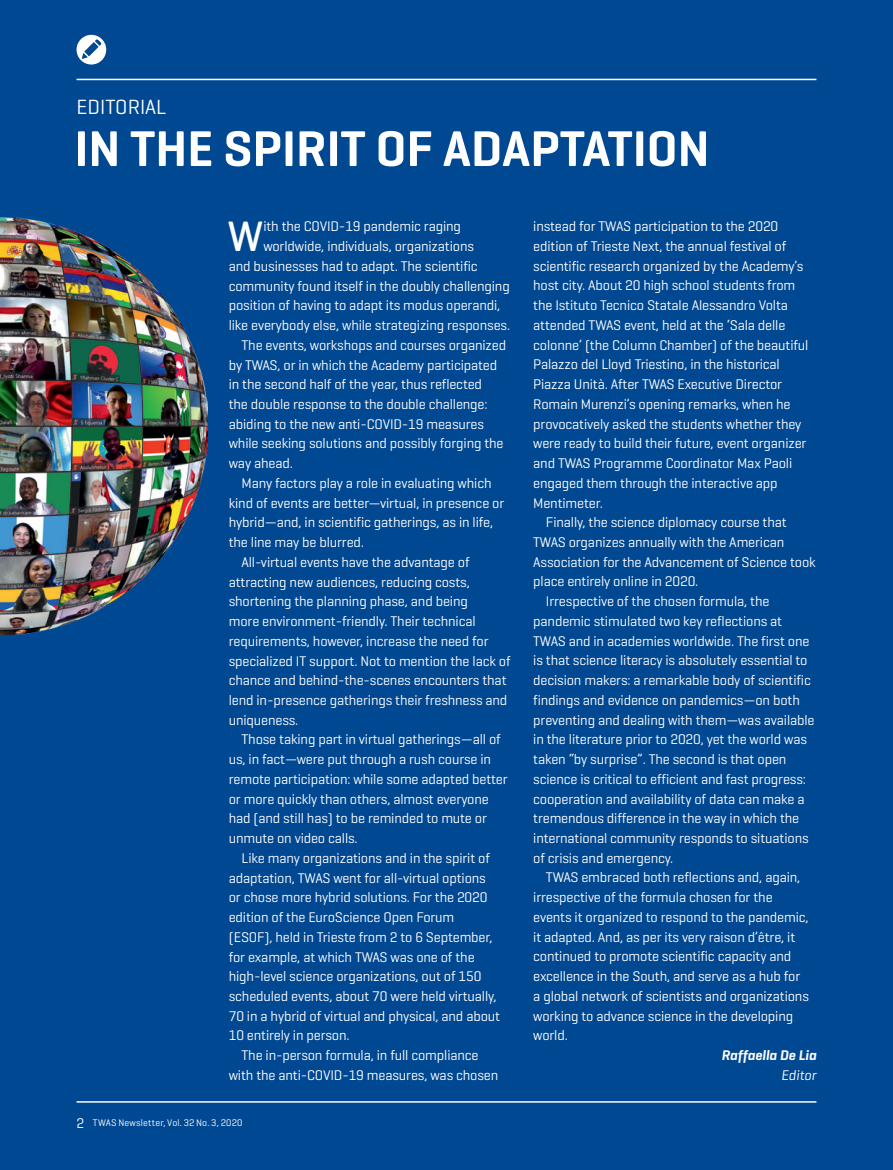
<style>
.page{position:relative;width:893px;height:1170px;background:#fff}
.page>*{position:absolute;margin:0;border:0;box-sizing:border-box;transform-origin:0 0}
.t1{font:600 51px "Geogrotesque";color:#fff}
.t2{font:500 43.2px "Geogrotesque";color:#fff}
.t3{font:20.85px "Geogrotesque";color:#fff}
.t4{font:14.25px "Geogrotesque";letter-spacing:-.01em;color:#fff}
.t5{font:italic 600 14.25px "Geogrotesque";color:#fff}
.t6{font:italic 14.25px "Geogrotesque";color:#fff}
.t7{font:9.75px "Geogrotesque";letter-spacing:.02em;color:#fff}
.s1{font-size:14.25px}
</style>
<div class="page">
<div style="left:0;top:0;width:893px;height:1169px;background:#014892"></div>
<hr style="left:77px;top:79px;width:739px;height:1px;background:#fff">
<hr style="left:77px;top:1101px;width:739px;height:1px;background:#fff">
<div style="left:77px;top:35px;width:29px;height:29px;background:#fff;border-radius:50%"></div>
<svg style="left:82px;top:39px;width:19px;height:20px"></svg>
<img style="left:0;top:218px;width:207px;height:416px">
<h3 class="t3" style="left:77px;top:94px;width:91px">EDITORIAL</h3>
<h1 class="t1" style="left:74px;top:117px;width:636px">IN THE SPIRIT OF ADAPTATION</h1>
<h2 class="t2" style="left:228px;top:209px;width:37px">W</h2>
<p class="t4" style="left:263px;top:218px;width:199px">ith the COVID-19 pandemic raging</p>
<p class="t4" style="left:263px;top:237px;width:212px">worldwide, individuals, organizations</p>
<p class="t4" style="left:229px;top:257px;width:250px">and businesses had to adapt. The scientific</p>
<p class="t4" style="left:229px;top:277px;width:283px">community found itself in the doubly challenging</p>
<p class="t4" style="left:229px;top:296px;width:273px">position of having to adapt its modus operandi,</p>
<p class="t4" style="left:229px;top:316px;width:283px">like everybody else, while strategizing responses.</p>
<p class="t4" style="left:242px;top:336px;width:266px">The events, workshops and courses organized</p>
<p class="t4" style="left:229px;top:356px;width:270px">by TWAS, or in which the Academy participated</p>
<p class="t4" style="left:229px;top:375px;width:255px">in the second half of the year, thus reflected</p>
<p class="t4" style="left:229px;top:395px;width:260px">the double response to the double challenge:</p>
<p class="t4" style="left:229px;top:415px;width:257px">abiding to the new anti-COVID-19 measures</p>
<p class="t4" style="left:229px;top:434px;width:276px">while seeking solutions and possibly forging the</p>
<p class="t4" style="left:229px;top:454px;width:66px">way ahead.</p>
<p class="t4" style="left:242px;top:474px;width:252px">Many factors play a role in evaluating which</p>
<p class="t4" style="left:229px;top:494px;width:277px">kind of events are better—virtual, in presence or</p>
<p class="t4" style="left:229px;top:513px;width:266px">hybrid—and, in scientific gatherings, as in life,</p>
<p class="t4" style="left:229px;top:533px;width:137px">the line may be blurred.</p>
<p class="t4" style="left:242px;top:553px;width:230px">All-virtual events have the advantage of</p>
<p class="t4" style="left:229px;top:572px;width:243px">attracting new audiences, reducing costs,</p>
<p class="t4" style="left:229px;top:592px;width:241px">shortening the planning phase, and being</p>
<p class="t4" style="left:229px;top:612px;width:248px">more environment-friendly. Their technical</p>
<p class="t4" style="left:229px;top:632px;width:261px">requirements, however, increase the need for</p>
<p class="t4" style="left:229px;top:651px;width:283px">specialized IT support. Not to mention the lack of</p>
<p class="t4" style="left:229px;top:671px;width:279px">chance and behind-the-scenes encounters that</p>
<p class="t4" style="left:229px;top:691px;width:280px">lend in-presence gatherings their freshness and</p>
<p class="t4" style="left:229px;top:711px;width:71px">uniqueness.</p>
<p class="t4" style="left:242px;top:730px;width:261px">Those taking part in virtual gatherings—all of</p>
<p class="t4" style="left:229px;top:750px;width:264px">us, in fact—were put through a rush course in</p>
<p class="t4" style="left:229px;top:770px;width:280px">remote participation: while some adapted better</p>
<p class="t4" style="left:229px;top:789px;width:262px">or more quickly than others, almost everyone</p>
<p class="t4" style="left:229px;top:809px;width:260px">had (and still has) to be reminded to mute or</p>
<p class="t4" style="left:229px;top:829px;width:131px">unmute on video calls.</p>
<p class="t4" style="left:242px;top:849px;width:250px">Like many organizations and in the spirit of</p>
<p class="t4" style="left:229px;top:868px;width:259px">adaptation, TWAS went for all-virtual options</p>
<p class="t4" style="left:229px;top:888px;width:260px">or chose more hybrid solutions. For the 2020</p>
<p class="t4" style="left:229px;top:908px;width:227px">edition of the EuroScience Open Forum</p>
<p class="t4" style="left:229px;top:927px;width:265px">(ESOF), held in Trieste from 2 to 6 September,</p>
<p class="t4" style="left:229px;top:947px;width:247px">for example, at which TWAS was one of the</p>
<p class="t4" style="left:229px;top:967px;width:254px">high-level science organizations, out of 150</p>
<p class="t4" style="left:229px;top:987px;width:269px">scheduled events, about 70 were held virtually,</p>
<p class="t4" style="left:229px;top:1006px;width:273px">70 in a hybrid of virtual and physical, and about</p>
<p class="t4" style="left:229px;top:1026px;width:122px">10 entirely in person.</p>
<p class="t4" style="left:242px;top:1046px;width:239px">The in-person formula, in full compliance</p>
<p class="t4" style="left:229px;top:1066px;width:271px">with the anti-COVID-19 measures, was chosen</p>
<p class="t7" style="left:77px;top:1116px;width:167px"><span class="s1">2</span> TWAS Newsletter, Vol. 32 No. 3, 2020</p>
<p class="t4" style="left:533px;top:217px;width:247px">instead for TWAS participation to the 2020</p>
<p class="t4" style="left:533px;top:237px;width:255px">edition of Trieste Next, the annual festival of</p>
<p class="t4" style="left:533px;top:257px;width:272px">scientific research organized by the Academy’s</p>
<p class="t4" style="left:533px;top:277px;width:264px">host city. About 20 high school students from</p>
<p class="t4" style="left:533px;top:296px;width:256px">the Istituto Tecnico Statale Alessandro Volta</p>
<p class="t4" style="left:533px;top:316px;width:254px">attended TWAS event, held at the ‘Sala delle</p>
<p class="t4" style="left:533px;top:336px;width:277px">colonne’ (the Column Chamber) of the beautiful</p>
<p class="t4" style="left:533px;top:355px;width:248px">Palazzo del Lloyd Triestino, in the historical</p>
<p class="t4" style="left:533px;top:375px;width:250px">Piazza Unità. After TWAS Executive Director</p>
<p class="t4" style="left:533px;top:395px;width:259px">Romain Murenzi’s opening remarks, when he</p>
<p class="t4" style="left:533px;top:415px;width:270px">provocatively asked the students whether they</p>
<p class="t4" style="left:533px;top:434px;width:275px">were ready to build their future, event organizer</p>
<p class="t4" style="left:533px;top:454px;width:261px">and TWAS Programme Coordinator Max Paoli</p>
<p class="t4" style="left:533px;top:474px;width:246px">engaged them through the interactive app</p>
<p class="t4" style="left:533px;top:493px;width:71px">Mentimeter.</p>
<p class="t4" style="left:546px;top:513px;width:242px">Finally, the science diplomacy course that</p>
<p class="t4" style="left:533px;top:533px;width:253px">TWAS organizes annually with the American</p>
<p class="t4" style="left:533px;top:553px;width:284px">Association for the Advancement of Science took</p>
<p class="t4" style="left:533px;top:572px;width:167px">place entirely online in 2020.</p>
<p class="t4" style="left:546px;top:592px;width:225px">Irrespective of the chosen formula, the</p>
<p class="t4" style="left:533px;top:612px;width:251px">pandemic stimulated two key reflections at</p>
<p class="t4" style="left:533px;top:632px;width:278px">TWAS and in academies worldwide. The first one</p>
<p class="t4" style="left:533px;top:651px;width:276px">is that science literacy is absolutely essential to</p>
<p class="t4" style="left:533px;top:671px;width:279px">decision makers: a remarkable body of scientific</p>
<p class="t4" style="left:533px;top:691px;width:268px">findings and evidence on pandemics—on both</p>
<p class="t4" style="left:533px;top:710px;width:283px">preventing and dealing with them—was available</p>
<p class="t4" style="left:533px;top:730px;width:275px">in the literature prior to 2020, yet the world was</p>
<p class="t4" style="left:533px;top:750px;width:255px">taken “by surprise”. The second is that open</p>
<p class="t4" style="left:533px;top:770px;width:274px">science is critical to efficient and fast progress:</p>
<p class="t4" style="left:533px;top:789px;width:273px">cooperation and availability of data can make a</p>
<p class="t4" style="left:533px;top:809px;width:267px">tremendous difference in the way in which the</p>
<p class="t4" style="left:533px;top:829px;width:277px">international community responds to situations</p>
<p class="t4" style="left:533px;top:848px;width:142px">of crisis and emergency.</p>
<p class="t4" style="left:546px;top:868px;width:256px">TWAS embraced both reflections and, again,</p>
<p class="t4" style="left:533px;top:888px;width:241px">irrespective of the formula chosen for the</p>
<p class="t4" style="left:533px;top:908px;width:277px">events it organized to respond to the pandemic,</p>
<p class="t4" style="left:533px;top:927px;width:264px">it adapted. And, as per its very raison d’être, it</p>
<p class="t4" style="left:533px;top:947px;width:260px">continued to promote scientific capacity and</p>
<p class="t4" style="left:533px;top:967px;width:269px">excellence in the South, and serve as a hub for</p>
<p class="t4" style="left:533px;top:987px;width:277px">a global network of scientists and organizations</p>
<p class="t4" style="left:533px;top:1006px;width:261px">working to advance science in the developing</p>
<p class="t4" style="left:533px;top:1026px;width:36px">world.</p>
<p class="t5" style="left:721px;top:1046px;width:97px">Raffaella De Lia</p>
<p class="t6" style="left:781px;top:1065px;width:37px">Editor</p>
</div>
